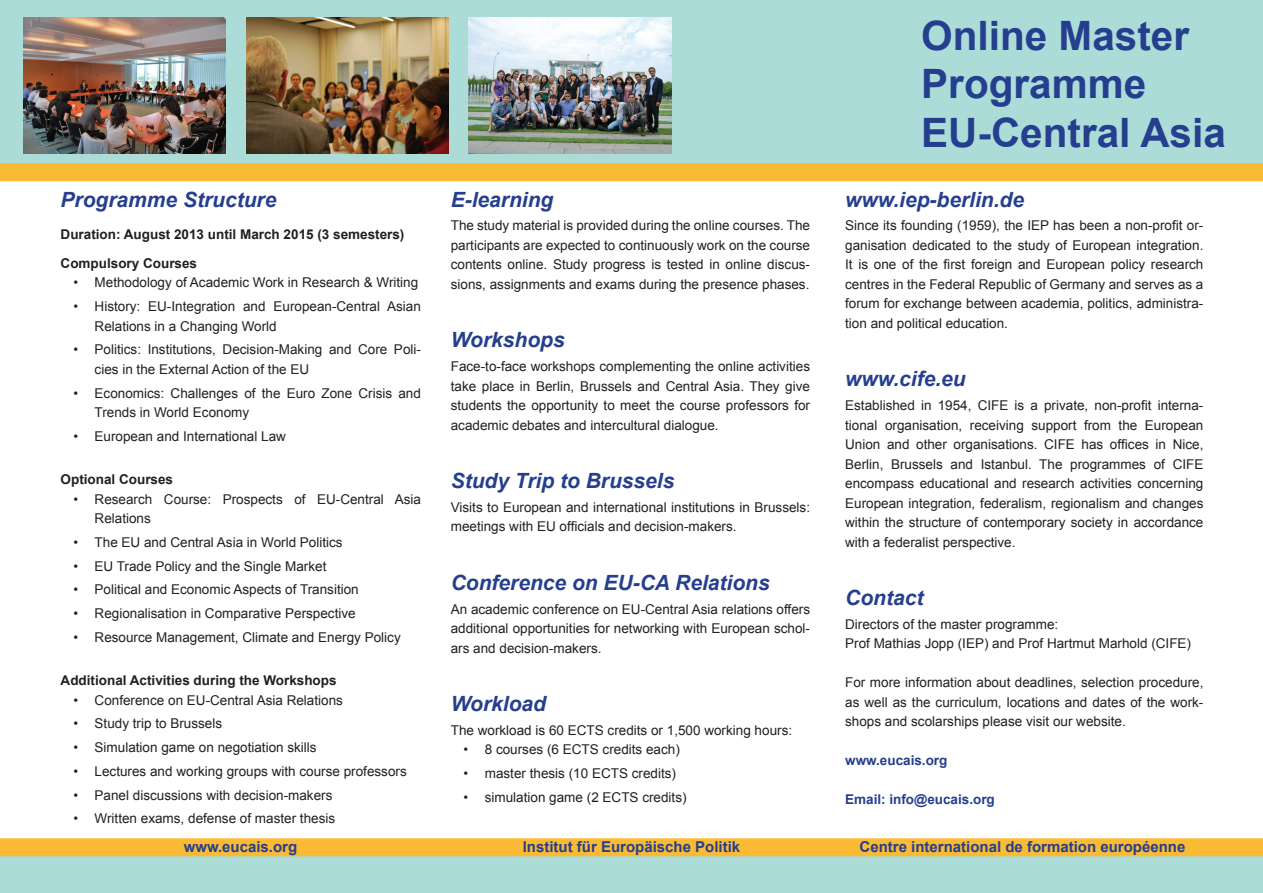
<style>
.page{position:relative;width:1263px;height:893px;background:#fff}
.page>*{position:absolute;margin:0;border:0;box-sizing:border-box;transform-origin:0 0}
.t1{font:700 40.5px/48.6px "Arial";color:#253f8e}
.t2{font:italic 700 21px "Arial";color:#253f8e}
.t3{font:700 15px "Arial";color:#253f8e}
.t4{font:13.5px/19.5px "Arial";color:#231f20}
.t5{font:700 13.5px/28.5px "Arial";color:#231f20}
.t6{font:700 13.5px "Arial";color:#253f8e}
</style>
<div class="page">
<svg style="left:0;top:0;width:1263px;height:182px;background:#b8d6be"></svg>
<svg style="left:0;top:838px;width:1263px;height:55px;background:#c6d1a2"></svg>
<img style="left:246px;top:18px;width:202px;height:135px">
<img style="left:23px;top:18px;width:203px;height:135px">
<img style="left:469px;top:18px;width:202px;height:135px">
<h2 class="t2" style="left:61px;top:186px;width:217px">Programme Structure</h2>
<p class="t5" style="left:61px;top:221px;width:345px">Duration: August 2013 until March 2015 (3 semesters)<br>Compulsory Courses</p>
<p class="t4" style="left:73px;top:273px;width:346px">• Methodology of Academic Work in Research &amp; Writing</p>
<p class="t4" style="left:95px;top:297px;width:328px;text-indent:-21px">• History: EU-Integration and European-Central Asian<br>Relations in a Changing World</p>
<p class="t4" style="left:95px;top:340px;width:328px;text-indent:-21px">• Politics: Institutions, Decision-Making and Core Poli&shy;cies in the External Action of the EU</p>
<p class="t4" style="left:95px;top:383px;width:328px;text-indent:-21px">• Economics: Challenges of the Euro Zone Crisis and<br>Trends in World Economy</p>
<p class="t4" style="left:73px;top:426px;width:214px">• European and International Law</p>
<p class="t5" style="left:61px;top:466px;width:114px">Optional Courses</p>
<p class="t4" style="left:95px;top:489px;width:328px;text-indent:-21px">• Research Course: Prospects of EU-Central Asia<br>Relations</p>
<p class="t4" style="left:73px;top:532px;width:271px">• The EU and Central Asia in World Politics</p>
<p class="t4" style="left:73px;top:556px;width:255px">• EU Trade Policy and the Single Market</p>
<p class="t4" style="left:73px;top:580px;width:287px">• Political and Economic Aspects of Transition</p>
<p class="t4" style="left:73px;top:604px;width:284px">• Regionalisation in Comparative Perspective</p>
<p class="t4" style="left:73px;top:627px;width:329px">• Resource Management, Climate and Energy Policy</p>
<p class="t5" style="left:61px;top:667px;width:278px">Additional Activities during the Workshops</p>
<p class="t4" style="left:73px;top:690px;width:271px">• Conference on EU-Central Asia Relations</p>
<p class="t4" style="left:73px;top:714px;width:150px">• Study trip to Brussels</p>
<p class="t4" style="left:73px;top:738px;width:245px">• Simulation game on negotiation skills</p>
<p class="t4" style="left:73px;top:761px;width:335px">• Lectures and working groups with course professors</p>
<p class="t4" style="left:73px;top:785px;width:261px">• Panel discussions with decision-makers</p>
<p class="t4" style="left:73px;top:809px;width:263px">• Written exams, defense of master thesis</p>
<h2 class="t2" style="left:451px;top:186px;width:104px">E-learning</h2>
<p class="t4" style="left:451px;top:216px;width:361px;text-align:justify">The study material is provided during the online courses. The participants are expected to continuously work on the course contents online. Study progress is tested in online discus&shy;sions, assignments and exams during the presence phases.</p>
<h2 class="t2" style="left:451px;top:326px;width:115px">Workshops</h2>
<p class="t4" style="left:451px;top:357px;width:361px;text-align:justify">Face-to-face workshops complementing the online activities take place in Berlin, Brussels and Central Asia. They give students the opportunity to meet the course professors for academic debates and intercultural dialogue.</p>
<h2 class="t2" style="left:451px;top:467px;width:225px">Study Trip to Brussels</h2>
<p class="t4" style="left:451px;top:498px;width:361px">Visits to European and international institutions in Brussels: meetings with EU officials and decision-makers.</p>
<h2 class="t2" style="left:451px;top:569px;width:320px">Conference on EU-CA Relations</h2>
<p class="t4" style="left:451px;top:599px;width:361px;text-align:justify">An academic conference on EU-Central Asia relations offers additional opportunities for networking with European schol&shy;ars and decision-makers.</p>
<h2 class="t2" style="left:451px;top:690px;width:97px">Workload</h2>
<p class="t4" style="left:451px;top:721px;width:343px">The workload is 60 ECTS credits or 1,500 working hours:</p>
<p class="t4" style="left:463px;top:740px;width:218px">• 8 courses (6 ECTS credits each)</p>
<p class="t4" style="left:463px;top:764px;width:214px">• master thesis (10 ECTS credits)</p>
<p class="t4" style="left:463px;top:788px;width:225px">• simulation game (2 ECTS credits)</p>
<h1 class="t1" style="left:921px;top:13px;width:306px">Online Master<br>Programme<br>EU-Central Asia</h1>
<h2 class="t2" style="left:845px;top:186px;width:180px">www.iep-berlin.de</h2>
<p class="t4" style="left:845px;top:216px;width:360px;text-align:justify">Since its founding (1959), the IEP has been a non-profit or&shy;ganisation dedicated to the study of European integration.<br>It is one of the first foreign and European policy research centres in the Federal Republic of Germany and serves as a forum for exchange between academia, politics, administra&shy;tion and political education.</p>
<h2 class="t2" style="left:845px;top:365px;width:122px">www.cife.eu</h2>
<p class="t4" style="left:845px;top:396px;width:360px;text-align:justify">Established in 1954, CIFE is a private, non-profit interna&shy;tional organisation, receiving support from the European Union and other organisations. CIFE has offices in Nice, Berlin, Brussels and Istanbul. The programmes of CIFE encompass educational and research activities concerning European integration, federalism, regionalism and changes within the structure of contemporary society in accordance with a federalist perspective.</p>
<h2 class="t2" style="left:845px;top:584px;width:80px">Contact</h2>
<p class="t4" style="left:845px;top:615px;width:347px">Directors of the master programme:<br>Prof Mathias Jopp (IEP) and Prof Hartmut Marhold (CIFE)</p>
<p class="t4" style="left:845px;top:673px;width:360px;text-align:justify">For more information about deadlines, selection procedure, as well as the curriculum, locations and dates of the work&shy;shops and scolarships please visit our website.</p>
<p class="t6" style="left:845px;top:752px;width:104px">www.eucais.org</p>
<p class="t6" style="left:845px;top:791px;width:151px">Email: info@eucais.org</p>
<p class="t3" style="left:184px;top:837px;width:115px">www.eucais.org</p>
<p class="t3" style="left:523px;top:837px;width:219px">Institut für Europäische Politik</p>
<p class="t3" style="left:859px;top:837px;width:327px">Centre international de formation européenne</p>
</div>
